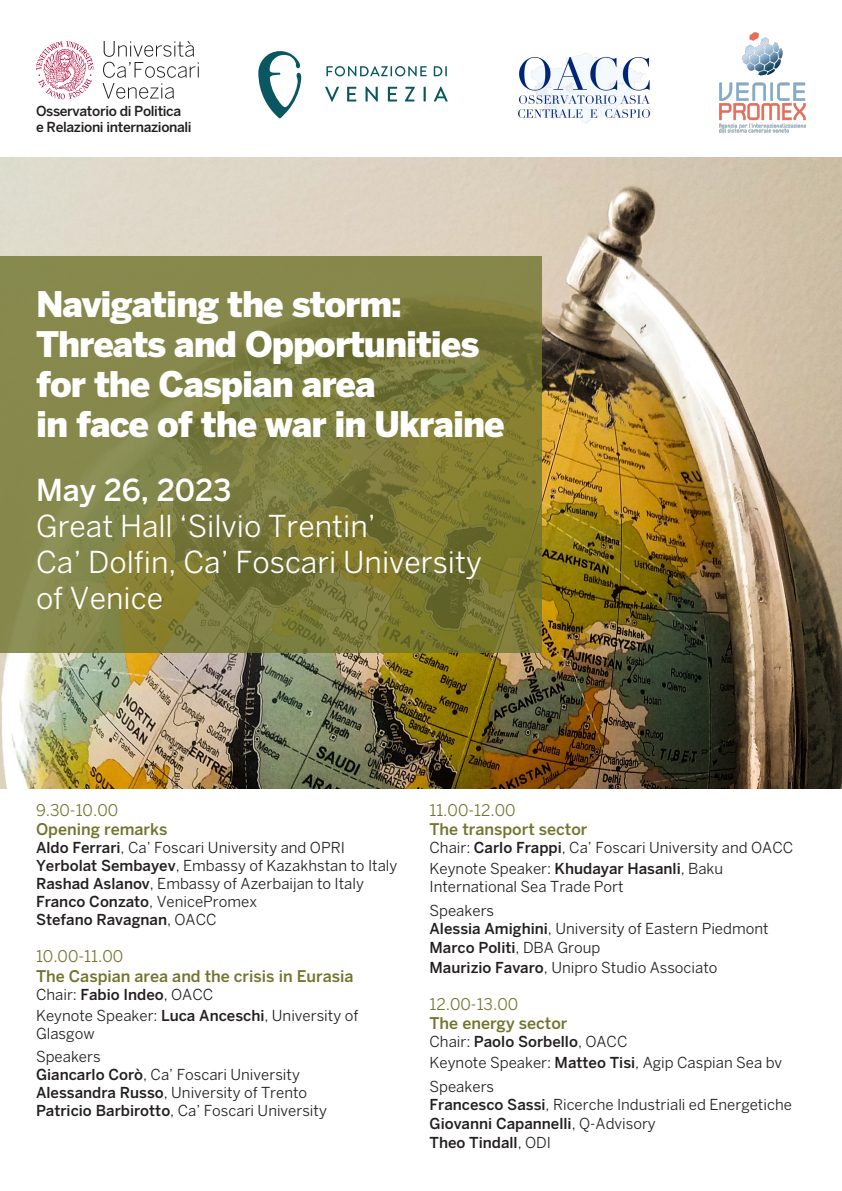
<style>
.page{position:relative;width:842px;height:1191px;background:#fff}
.page>*{position:absolute;margin:0;border:0;box-sizing:border-box;transform-origin:0 0}
.t1{font:900 35px/40px "Benton Sans";letter-spacing:-.03em;color:#fff}
.t2{font:30px/36px "Benton Sans";color:#fff}
.t3{font:500 30px "Benton Sans";color:#fff}
.t4{font:500 16px "Benton Sans";color:#71752e}
.t5{font:16px "Benton Sans";color:#71752e}
.t6{font:15px "Benton Sans";color:#231f20}
.t7{font:500 15px "Benton Sans";color:#231f20}
.t8{font:500 13.8px "Benton Sans";letter-spacing:-.025em;color:#231f20}
.s1{font-weight:500}
.s2{font-weight:400}
</style>
<div class="page">
<img style="left:0;top:157px;width:842px;height:631px">
<svg style="left:103px;top:41px;width:96px;height:58px"></svg>
<svg style="left:36px;top:41px;width:58px;height:58px"></svg>
<img style="left:518px;top:53px;width:133px;height:71px">
<svg style="left:0;top:256px;width:542px;height:396px;background:#7f7f3f"></svg>
<img style="left:719px;top:33px;width:87px;height:99px">
<svg style="left:258px;top:51px;width:43px;height:67px"></svg>
<svg style="left:326px;top:66px;width:101px;height:10px"></svg>
<svg style="left:434px;top:66px;width:13px;height:10px"></svg>
<svg style="left:325px;top:87px;width:14px;height:15px"></svg>
<svg style="left:347px;top:87px;width:9px;height:14px"></svg>
<svg style="left:365px;top:87px;width:13px;height:15px"></svg>
<svg style="left:388px;top:87px;width:9px;height:14px"></svg>
<svg style="left:405px;top:87px;width:10px;height:14px"></svg>
<svg style="left:424px;top:87px;width:2px;height:14px"></svg>
<svg style="left:434px;top:87px;width:14px;height:14px"></svg>
<p class="t8" style="left:36px;top:103px;width:147px">Osservatorio di Politica</p>
<p class="t8" style="left:36px;top:119px;width:157px">e Relazioni internazionali</p>
<p class="t1" style="left:36px;top:283px;width:367px">Navigating the storm:</p>
<p class="t1" style="left:36px;top:323px;width:445px">Threats and Opportunities for the Caspian area</p>
<p class="t1" style="left:36px;top:403px;width:470px">in face of the war in Ukraine</p>
<p class="t3" style="left:36px;top:472px;width:197px">May 26, 2023</p>
<p class="t2" style="left:36px;top:507px;width:341px">Great Hall ‘Silvio Trentin’</p>
<p class="t2" style="left:36px;top:543px;width:447px">Ca’ Dolfin, Ca’ Foscari University of Venice</p>
<p class="t5" style="left:36px;top:800px;width:84px">9.30-10.00</p>
<p class="t4" style="left:36px;top:820px;width:133px">Opening remarks</p>
<p class="t6" style="left:36px;top:839px;width:310px"><span class="s1">Aldo Ferrari</span>, Ca’ Foscari University and OPRI</p>
<p class="t6" style="left:36px;top:857px;width:363px"><span class="s1">Yerbolat Sembayev</span>, Embassy of Kazakhstan to Italy</p>
<p class="t6" style="left:36px;top:875px;width:329px"><span class="s1">Rashad Aslanov</span>, Embassy of Azerbaijan to Italy</p>
<p class="t7" style="left:36px;top:893px;width:222px">Franco Conzato<span class="s2">, VenicePromex</span></p>
<p class="t7" style="left:36px;top:911px;width:182px">Stefano Ravagnan<span class="s2">, OACC</span></p>
<p class="t5" style="left:36px;top:947px;width:89px">10.00-11.00</p>
<p class="t4" style="left:36px;top:966px;width:319px">The Caspian area and the crisis in Eurasia</p>
<p class="t6" style="left:36px;top:985px;width:179px">Chair: <span class="s1">Fabio Indeo</span>, OACC</p>
<p class="t6" style="left:36px;top:1006px;width:324px">Keynote Speaker: <span class="s1">Luca Anceschi</span>, University of</p>
<p class="t6" style="left:36px;top:1024px;width:60px">Glasgow</p>
<p class="t6" style="left:36px;top:1048px;width:66px">Speakers</p>
<p class="t6" style="left:36px;top:1066px;width:265px"><span class="s1">Giancarlo Corò</span>, Ca’ Foscari University</p>
<p class="t6" style="left:36px;top:1084px;width:273px"><span class="s1">Alessandra Russo</span>, University of Trento</p>
<p class="t6" style="left:36px;top:1102px;width:292px"><span class="s1">Patricio Barbirotto</span>, Ca’ Foscari University</p>
<p class="t5" style="left:429px;top:800px;width:88px">11.00-12.00</p>
<p class="t4" style="left:429px;top:820px;width:159px">The transport sector</p>
<p class="t6" style="left:429px;top:839px;width:365px">Chair: <span class="s1">Carlo Frappi</span>, Ca’ Foscari University and OACC</p>
<p class="t6" style="left:429px;top:859px;width:295px">Keynote Speaker: <span class="s1">Khudayar Hasanli</span>, Baku</p>
<p class="t6" style="left:429px;top:877px;width:196px">International Sea Trade Port</p>
<p class="t6" style="left:429px;top:901px;width:66px">Speakers</p>
<p class="t6" style="left:429px;top:919px;width:341px"><span class="s1">Alessia Amighini</span>, University of Eastern Piedmont</p>
<p class="t7" style="left:429px;top:938px;width:172px">Marco Politi<span class="s2">, DBA Group</span></p>
<p class="t6" style="left:429px;top:958px;width:290px"><span class="s1">Maurizio Favaro</span>, Unipro Studio Associato</p>
<p class="t5" style="left:429px;top:994px;width:90px">12.00-13.00</p>
<p class="t4" style="left:429px;top:1013px;width:139px">The energy sector</p>
<p class="t7" style="left:429px;top:1032px;width:200px"><span class="s2">Chair:</span> Paolo Sorbello<span class="s2">, OACC</span></p>
<p class="t6" style="left:429px;top:1053px;width:354px">Keynote Speaker: <span class="s1">Matteo Tisi</span>, Agip Caspian Sea bv</p>
<p class="t6" style="left:429px;top:1077px;width:66px">Speakers</p>
<p class="t6" style="left:429px;top:1095px;width:364px"><span class="s1">Francesco Sassi</span>, Ricerche Industriali ed Energetiche</p>
<p class="t7" style="left:429px;top:1114px;width:228px">Giovanni Capannelli<span class="s2">, Q-Advisory</span></p>
<p class="t7" style="left:429px;top:1134px;width:123px">Theo Tindall<span class="s2">, ODI</span></p>
</div>
